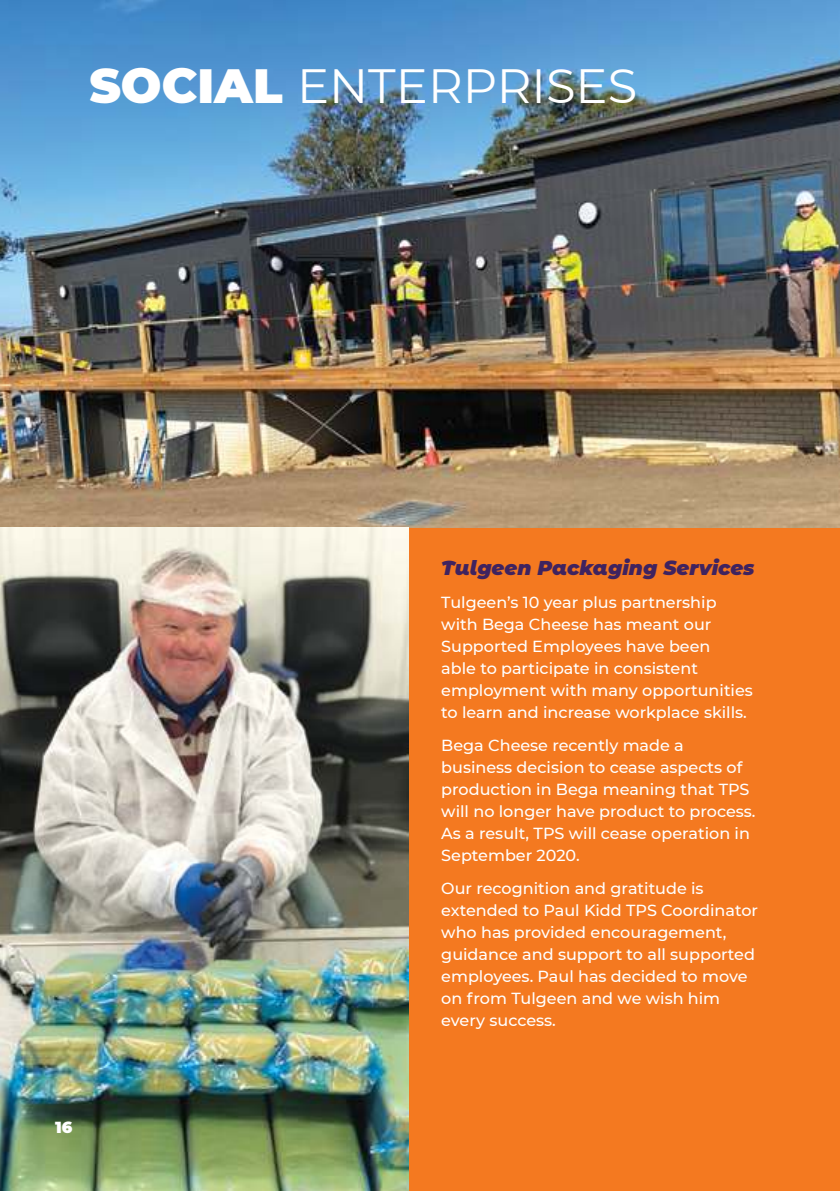
<style>
.page{position:relative;width:840px;height:1191px;background:#fff}
.page>*{position:absolute;margin:0;border:0;box-sizing:border-box;transform-origin:0 0}
.t1{font:48px "Montserrat";color:#fff}
.t2{font:italic 900 20px "Montserrat Alternates";color:#3f235f}
.t3{font:500 16px/22px "Montserrat";color:#fff}
.t4{font:900 16px "Montserrat Alternates";color:#fff}
.s1{font-weight:900}
</style>
<div class="page">
<div style="left:0;top:0;width:839px;height:1191px;background:#f47920"></div>
<img style="left:0;top:0;width:839px;height:527px">
<img style="left:0;top:527px;width:408px;height:664px">
<h1 class="t1" style="left:89px;top:67px;width:549px"><span class="s1">SOCIAL</span> ENTERPRISES</h1>
<p class="t4" style="left:55px;top:1120px;width:19px">16</p>
<p class="t2" style="left:441px;top:558px;width:314px">Tulgeen Packaging Services</p>
<p class="t3" style="left:441px;top:592px;width:313px">Tulgeen’s 10 year plus partnership with Bega Cheese has meant our Supported Employees have been<br>able to participate in consistent employment with many opportunities to learn and increase workplace skills.</p>
<p class="t3" style="left:441px;top:735px;width:315px">Bega Cheese recently made a business decision to cease aspects of production in Bega meaning that TPS will no longer have product to process.<br>As a result, TPS will cease operation in<br>September 2020.</p>
<p class="t3" style="left:441px;top:878px;width:318px">Our recognition and gratitude is extended to Paul Kidd TPS Coordinator who has provided encouragement, guidance and support to all supported employees. Paul has decided to move on from Tulgeen and we wish him every success.</p>
</div>
